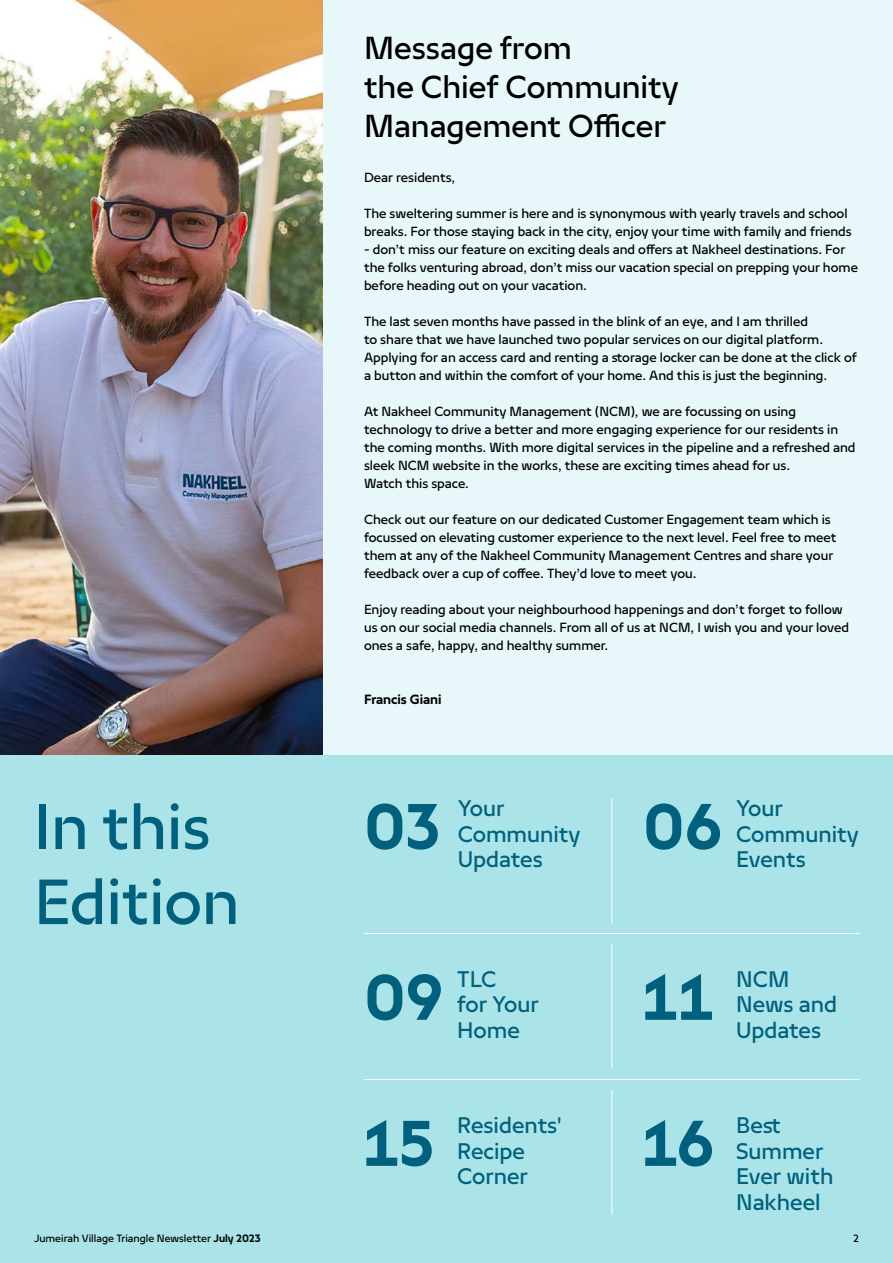
<style>
.page{position:relative;width:893px;height:1263px;background:#fff}
.page>*{position:absolute;margin:0;border:0;box-sizing:border-box;transform-origin:0 0}
.t1{font:72px/75px "Nakheel Headline";color:#00607e}
.t2{font:700 72px "Nakheel Text";color:#00607e}
.t3{font:36px/39px "Nakheel Headline";color:#000}
.t4{font:25.5px/25.5px "Nakheel Text";color:#00607e}
.t5{font:15px/18px "Nakheel Text";color:#000}
.t6{font:700 15px "Nakheel Text";color:#000}
.t7{font:12px "Nakheel Text";color:#000}
.s1{font-weight:700}
</style>
<div class="page">
<div style="left:0;top:754px;width:893px;height:509px;background:#abe4e8"></div>
<div style="left:0;top:0;width:893px;height:754px;background:#e8f8fa"></div>
<img style="left:0;top:0;width:323px;height:754px">
<hr style="left:364px;top:933px;width:495px;height:1px;background:#fff">
<hr style="left:611px;top:798px;width:1px;height:125px;background:#fff">
<hr style="left:611px;top:944px;width:1px;height:125px;background:#fff">
<hr style="left:364px;top:1079px;width:495px;height:1px;background:#fff">
<hr style="left:611px;top:1090px;width:1px;height:125px;background:#fff">
<h2 class="t3" style="left:364px;top:28px;width:316px">Message from<br>the Chief Community<br>Management Officer</h2>
<p class="t5" style="left:364px;top:168px;width:93px">Dear residents,</p>
<p class="t5" style="left:364px;top:204px;width:489px">The sweltering summer is here and is synonymous with yearly travels and school breaks. For those staying back in the city, enjoy your time with family and friends</p>
<p class="t5" style="left:364px;top:240px;width:495px">- don’t miss our feature on exciting deals and offers at Nakheel destinations. For the folks venturing abroad, don’t miss our vacation special on prepping your home before heading out on your vacation.</p>
<p class="t5" style="left:364px;top:312px;width:494px">The last seven months have passed in the blink of an eye, and I am thrilled<br>to share that we have launched two popular services on our digital platform.<br>Applying for an access card and renting a storage locker can be done at the click of a button and within the comfort of your home. And this is just the beginning.</p>
<p class="t5" style="left:364px;top:402px;width:493px">At Nakheel Community Management (NCM), we are focussing on using technology to drive a better and more engaging experience for our residents in the coming months. With more digital services in the pipeline and a refreshed and sleek NCM website in the works, these are exciting times ahead for us.<br>Watch this space.</p>
<p class="t5" style="left:364px;top:510px;width:474px">Check out our feature on our dedicated Customer Engagement team which is focussed on elevating customer experience to the next level. Feel free to meet them at any of the Nakheel Community Management Centres and share your feedback over a cup of coffee. They’d love to meet you.</p>
<p class="t5" style="left:364px;top:600px;width:486px">Enjoy reading about your neighbourhood happenings and don’t forget to follow us on our social media channels. From all of us at NCM, I wish you and your loved ones a safe, happy, and healthy summer.</p>
<h1 class="t1" style="left:34px;top:787px;width:207px">In this<br>Edition</h1>
<p class="t6" style="left:364px;top:689px;width:79px">Francis Giani</p>
<h1 class="t2" style="left:364px;top:776px;width:78px">03</h1>
<h3 class="t4" style="left:458px;top:795px;width:124px">Your<br>Community<br>Updates</h3>
<h1 class="t2" style="left:643px;top:776px;width:81px">06</h1>
<h3 class="t4" style="left:736px;top:795px;width:124px">Your<br>Community<br>Events</h3>
<h1 class="t2" style="left:364px;top:947px;width:81px">09</h1>
<h3 class="t4" style="left:457px;top:965px;width:83px">TLC<br>for Your<br>Home</h3>
<h1 class="t2" style="left:643px;top:947px;width:72px">11</h1>
<h3 class="t4" style="left:736px;top:965px;width:103px">NCM<br>News and<br>Updates</h3>
<h1 class="t2" style="left:364px;top:1093px;width:72px">15</h1>
<h3 class="t4" style="left:457px;top:1112px;width:106px">Residents'<br>Recipe<br>Corner</h3>
<h1 class="t2" style="left:643px;top:1093px;width:73px">16</h1>
<h3 class="t4" style="left:736px;top:1112px;width:99px">Best<br>Summer<br>Ever with<br>Nakheel</h3>
<p class="t7" style="left:34px;top:1230px;width:228px">Jumeirah Village Triangle Newsletter <span class="s1">July 2023</span></p>
<p class="t7" style="left:853px;top:1230px;width:7px">2</p>
</div>
